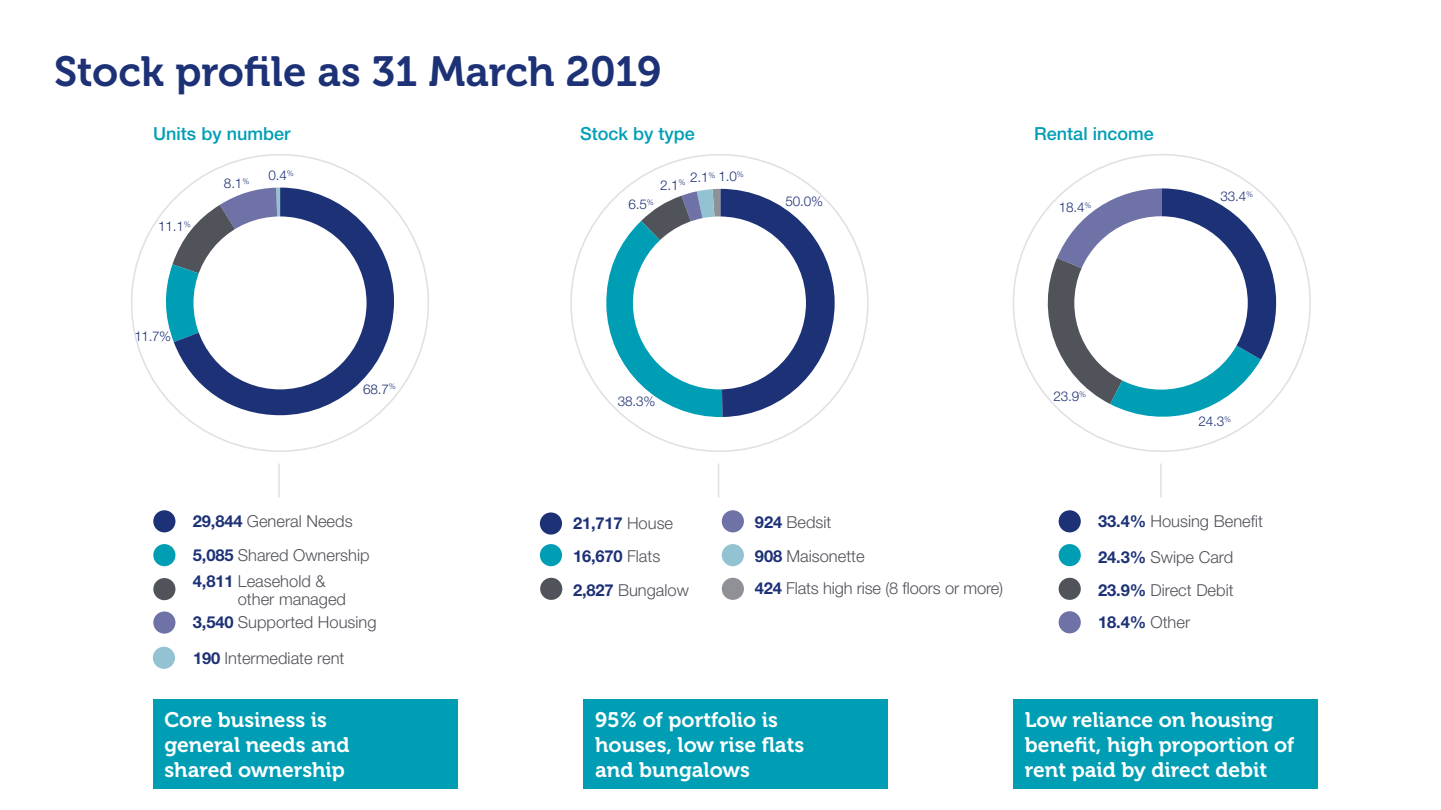
<style>
.page{position:relative;width:1441px;height:810px;background:#fff}
.page>*{position:absolute;margin:0;border:0;box-sizing:border-box;transform-origin:0 0}
.t1{font:42px "Museo 700";color:#1d3176}
.t2{font:21px/25.2px "Museo 700";color:#fff}
.t3{font:500 18px "Helvetica Neue LT Std";color:#009eb5}
.t4{font:300 16.5px/35.5px "Helvetica Neue LT Std";color:#50535a}
.t5{font:700 16.5px/32.2px "Helvetica Neue LT Std";letter-spacing:-.01em;color:#1d3176}
.t6{font:300 13.5px "Helvetica Neue LT Std";letter-spacing:-.01em;color:#1d3176}
.s1{font-weight:700;color:#1d3176}
.s2{font-weight:300;color:#50535a}
</style>
<div class="page">
<svg style="left:1033px;top:188px;width:242px;height:244px"></svg>
<svg style="left:605px;top:189px;width:229px;height:229px"></svg>
<div style="left:1058px;top:510px;width:22px;height:22px;background:#1d3176;border-radius:50%"></div>
<div style="left:1058px;top:544px;width:22px;height:22px;background:#009eb5;border-radius:50%"></div>
<div style="left:1058px;top:611px;width:22px;height:22px;background:#6e72a7;border-radius:50%"></div>
<div style="left:1058px;top:578px;width:22px;height:22px;background:#50535a;border-radius:50%"></div>
<div style="left:1074px;top:216px;width:173px;height:174px;background:#fff;border-radius:50%"></div>
<hr style="left:1159px;top:464px;width:2px;height:34px;background:#e1e1e4">
<div style="left:153px;top:611px;width:22px;height:23px;background:#6e72a7;border-radius:50%"></div>
<div style="left:153px;top:647px;width:22px;height:22px;background:#93c3d2;border-radius:50%"></div>
<div style="left:153px;top:510px;width:22px;height:22px;background:#1d3176;border-radius:50%"></div>
<div style="left:153px;top:578px;width:22px;height:22px;background:#50535a;border-radius:50%"></div>
<div style="left:153px;top:544px;width:22px;height:22px;background:#009eb5;border-radius:50%"></div>
<hr style="left:278px;top:464px;width:2px;height:34px;background:#e1e1e4">
<div style="left:540px;top:512px;width:22px;height:23px;background:#1d3176;border-radius:50%"></div>
<div style="left:540px;top:544px;width:22px;height:22px;background:#009eb5;border-radius:50%"></div>
<div style="left:540px;top:578px;width:22px;height:22px;background:#50535a;border-radius:50%"></div>
<div style="left:721px;top:578px;width:22px;height:22px;background:#8f9197;border-radius:50%"></div>
<div style="left:721px;top:544px;width:22px;height:22px;background:#93c3d2;border-radius:50%"></div>
<div style="left:721px;top:510px;width:22px;height:22px;background:#6e72a7;border-radius:50%"></div>
<hr style="left:717px;top:464px;width:2px;height:34px;background:#e1e1e4">
<div style="left:633px;top:216px;width:172px;height:173px;background:#fff;border-radius:50%"></div>
<div style="left:582px;top:699px;width:305px;height:90px;background:#009eb5"></div>
<div style="left:153px;top:699px;width:304px;height:90px;background:#009eb5"></div>
<div style="left:1012px;top:699px;width:305px;height:90px;background:#009eb5"></div>
<svg style="left:163px;top:199px;width:11px;height:143px"></svg>
<svg style="left:174px;top:188px;width:220px;height:227px"></svg>
<div style="left:193px;top:216px;width:173px;height:173px;background:#fff;border-radius:50%"></div>
<h1 class="t1" style="left:54px;top:48px;width:608px">Stock profile as 31 March 2019</h1>
<p class="t3" style="left:153px;top:123px;width:139px">Units by number</p>
<p class="t3" style="left:580px;top:123px;width:116px">Stock by type</p>
<p class="t6" style="left:224px;top:175px;width:27px">8.1<sup>%</sup></p>
<p class="t6" style="left:268px;top:167px;width:27px">0.4<sup>%</sup></p>
<p class="t6" style="left:690px;top:169px;width:55px">2.1<sup>%</sup> 1.0<sup>%</sup></p>
<p class="t6" style="left:660px;top:177px;width:27px">2.1<sup>%</sup></p>
<p class="t6" style="left:628px;top:196px;width:27px">6.5<sup>%</sup></p>
<p class="t6" style="left:158px;top:218px;width:34px">11.1<sup>%</sup></p>
<p class="t6" style="left:785px;top:193px;width:39px">50.0%</p>
<p class="t3" style="left:1034px;top:123px;width:121px">Rental income</p>
<p class="t6" style="left:1058px;top:199px;width:34px">18.4<sup>%</sup></p>
<p class="t6" style="left:1220px;top:188px;width:34px">33.4<sup>%</sup></p>
<p class="t6" style="left:134px;top:328px;width:38px">11.7%</p>
<p class="t6" style="left:363px;top:381px;width:34px">68.7<sup>%</sup></p>
<p class="t4" style="left:193px;top:503px;width:161px"><span class="s1">29,844</span> General Needs</p>
<p class="t4" style="left:193px;top:537px;width:178px"><span class="s1">5,085</span> Shared Ownership</p>
<p class="t4" style="left:238px;top:572px;width:110px;line-height:18px;text-indent:-45px"><span class="s1">4,811</span> Leasehold &amp; other managed</p>
<p class="t4" style="left:193px;top:604px;width:185px"><span class="s1">3,540</span> Supported Housing<br><span class="s1">190</span> Intermediate rent</p>
<p class="t6" style="left:617px;top:393px;width:39px">38.3%</p>
<p class="t6" style="left:1053px;top:388px;width:34px">23.9<sup>%</sup></p>
<p class="t6" style="left:1198px;top:413px;width:34px">24.3<sup>%</sup></p>
<p class="t4" style="left:755px;top:504px;width:78px"><span class="s1">924</span> Bedsit</p>
<p class="t5" style="left:573px;top:507px;width:102px">21,717 <span class="s2">House<br></span>16,670 <span class="s2">Flats</span></p>
<p class="t4" style="left:573px;top:572px;width:117px"><span class="s1">2,827</span> Bungalow</p>
<p class="t4" style="left:754px;top:570px;width:250px"><span class="s1">424</span> Flats high rise (8 floors or more)</p>
<p class="t4" style="left:755px;top:538px;width:111px"><span class="s1">908</span> Maisonette</p>
<p class="t4" style="left:1098px;top:503px;width:166px"><span class="s1">33.4%</span> Housing Benefit</p>
<p class="t4" style="left:1098px;top:539px;width:137px"><span class="s1">24.3%</span> Swipe Card</p>
<p class="t4" style="left:1098px;top:572px;width:137px"><span class="s1">23.9%</span> Direct Debit</p>
<p class="t5" style="left:1098px;top:605px;width:93px">18.4% <span class="s2">Other</span></p>
<p class="t2" style="left:164px;top:707px;width:186px">Core business is general needs and shared ownership</p>
<p class="t2" style="left:1024px;top:707px;width:271px">Low reliance on housing benefit, high proportion of rent paid by direct debit</p>
<p class="t2" style="left:595px;top:707px;width:211px">95% of portfolio is houses, low rise flats and bungalows</p>
</div>
